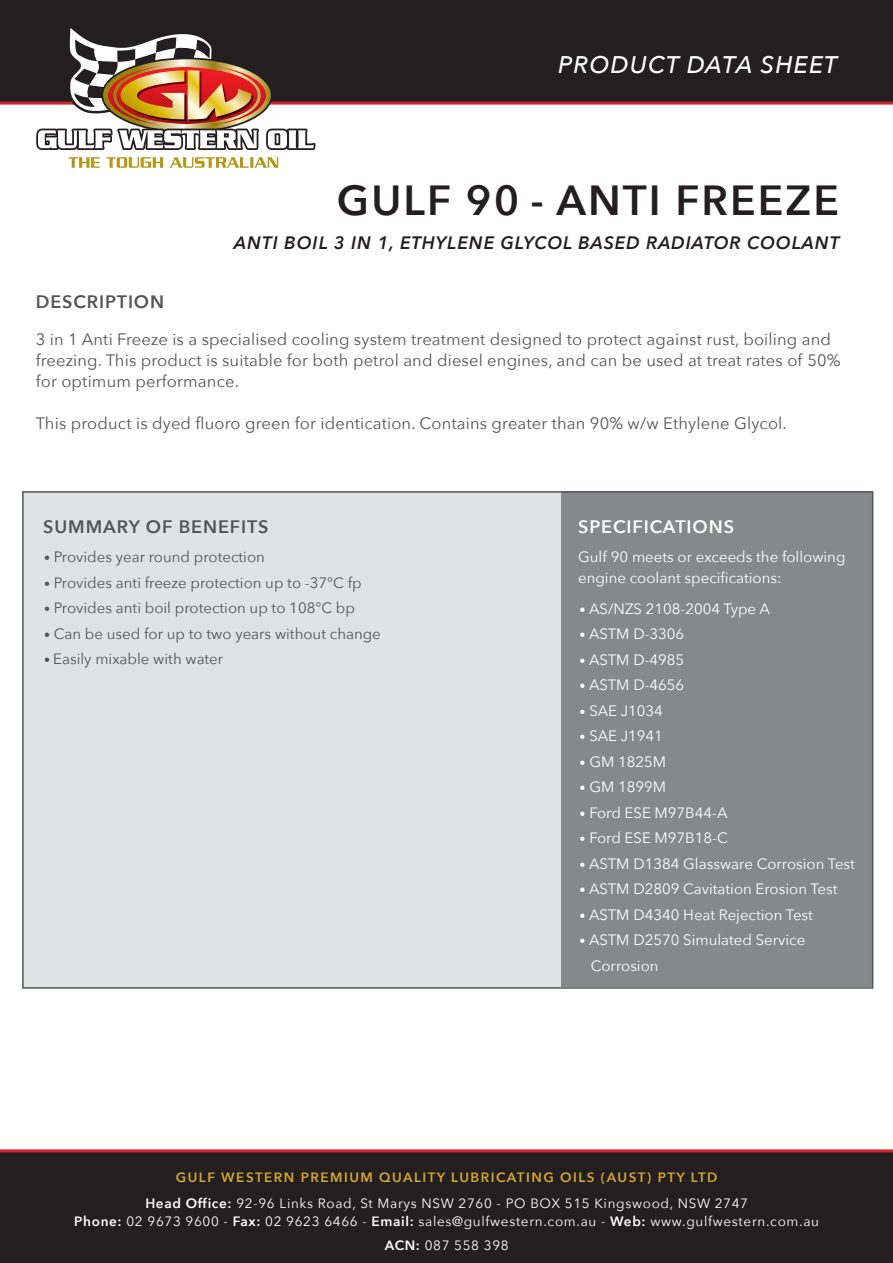
<style>
.page{position:relative;width:893px;height:1263px;background:#fff}
.page>*{position:absolute;margin:0;border:0;box-sizing:border-box;transform-origin:0 0}
.t1{font:600 42px "Avenir Next";letter-spacing:.05em;color:#231f20}
.t2{font:italic 500 24px "Avenir Next";letter-spacing:.05em;color:#fff}
.t3{font:italic 600 18px "Avenir Next";letter-spacing:.05em;color:#231f20}
.t4{font:600 18px "Avenir Next";letter-spacing:.05em;color:#545557}
.t5{font:600 18px "Avenir Next";letter-spacing:.05em;color:#fff}
.t6{font:16.5px/21px "Avenir Next";letter-spacing:.01em;color:#545557}
.t7{font:15px/21px "Avenir Next";color:#fff}
.t8{font:15px "Avenir Next";color:#545557}
.t9{font:13.5px/24px "Avenir Next";letter-spacing:.05em;color:#fff;text-align:center}
.t10{font:600 13.5px "Avenir Next";letter-spacing:.11em;color:#d3a82f}
.s1{font-size:12px}
.s2{font-weight:600}
</style>
<div class="page">
<div style="left:23px;top:491px;width:539px;height:497px;background:#e1e2e4"></div>
<div style="left:561px;top:491px;width:312px;height:496px;background:#86888b"></div>
<div style="left:0;top:1150px;width:893px;height:113px;background:#231f20"></div>
<div style="left:0;top:0;width:893px;height:103px;background:#231f20"></div>
<hr style="left:0;top:1149px;width:893px;height:3px;background:#d1232a">
<hr style="left:0;top:102px;width:893px;height:3px;background:#d1232a">
<svg style="left:36px;top:28px;width:280px;height:140px"></svg>
<p class="t2" style="left:558px;top:44px;width:281px">PRODUCT DATA SHEET</p>
<p class="t1" style="left:337px;top:165px;width:503px">GULF 90 - ANTI FREEZE</p>
<p class="t3" style="left:234px;top:227px;width:607px">ANTI BOIL 3 IN 1, ETHYLENE GLYCOL BASED RADIATOR COOLANT</p>
<p class="t4" style="left:36px;top:286px;width:130px">DESCRIPTION</p>
<p class="t6" style="left:36px;top:328px;width:806px">3 in 1 Anti Freeze is a specialised cooling system treatment designed to protect against rust, boiling and freezing. This product is suitable for both petrol and diesel engines, and can be used at treat rates of 50% for optimum performance.</p>
<p class="t6" style="left:36px;top:412px;width:753px">This product is dyed fluoro green for identication. Contains greater than 90% w/w Ethylene Glycol.</p>
<p class="t4" style="left:43px;top:512px;width:227px">SUMMARY OF BENEFITS</p>
<p class="t5" style="left:578px;top:512px;width:157px">SPECIFICATIONS</p>
<p class="t7" style="left:578px;top:546px;width:269px">Gulf 90 meets or exceeds the following engine coolant specifications:</p>
<p class="t8" style="left:44px;top:544px;width:222px"><span class="s1">•</span> Provides year round protection</p>
<p class="t8" style="left:44px;top:570px;width:319px"><span class="s1">•</span> Provides anti freeze protection up to -37°C fp</p>
<p class="t8" style="left:44px;top:595px;width:312px"><span class="s1">•</span> Provides anti boil protection up to 108°C bp</p>
<p class="t8" style="left:44px;top:621px;width:338px"><span class="s1">•</span> Can be used for up to two years without change</p>
<p class="t8" style="left:44px;top:646px;width:181px"><span class="s1">•</span> Easily mixable with water</p>
<p class="t7" style="left:580px;top:597px;width:192px"><span class="s1">•</span> AS/NZS 2108-2004 Type A</p>
<p class="t7" style="left:580px;top:623px;width:106px"><span class="s1">•</span> ASTM D-3306</p>
<p class="t7" style="left:580px;top:648px;width:106px"><span class="s1">•</span> ASTM D-4985</p>
<p class="t7" style="left:580px;top:674px;width:106px"><span class="s1">•</span> ASTM D-4656</p>
<p class="t7" style="left:580px;top:699px;width:85px"><span class="s1">•</span> SAE J1034</p>
<p class="t7" style="left:580px;top:725px;width:85px"><span class="s1">•</span> SAE J1941</p>
<p class="t7" style="left:580px;top:750px;width:88px"><span class="s1">•</span> GM 1825M</p>
<p class="t7" style="left:580px;top:776px;width:88px"><span class="s1">•</span> GM 1899M</p>
<p class="t7" style="left:580px;top:801px;width:149px"><span class="s1">•</span> Ford ESE M97B44-A</p>
<p class="t7" style="left:580px;top:827px;width:150px"><span class="s1">•</span> Ford ESE M97B18-C</p>
<p class="t7" style="left:580px;top:852px;width:277px"><span class="s1">•</span> ASTM D1384 Glassware Corrosion Test</p>
<p class="t7" style="left:580px;top:878px;width:259px"><span class="s1">•</span> ASTM D2809 Cavitation Erosion Test</p>
<p class="t7" style="left:580px;top:903px;width:235px"><span class="s1">•</span> ASTM D4340 Heat Rejection Test</p>
<p class="t7" style="left:591px;top:927px;width:216px;line-height:25.5px;text-indent:-11px"><span class="s1">•</span> ASTM D2570 Simulated Service<br>Corrosion</p>
<p class="t10" style="left:176px;top:1166px;width:543px">GULF WESTERN PREMIUM QUALITY LUBRICATING OILS (AUST) PTY LTD</p>
<p class="t9" style="left:145px;top:1190px;width:604px"><span class="s2">Head Office:</span> 92-96 Links Road, St Marys NSW 2760 - PO BOX 515 Kingswood, NSW 2747</p>
<p class="t9" style="left:74px;top:1208px;width:746px"><span class="s2">Phone:</span> 02 9673 9600 - <span class="s2">Fax:</span> 02 9623 6466 - <span class="s2">Email:</span> sales@gulfwestern.com.au - <span class="s2">Web:</span> www.gulfwestern.com.au<br><span class="s2">ACN:</span> 087 558 398</p>
</div>
